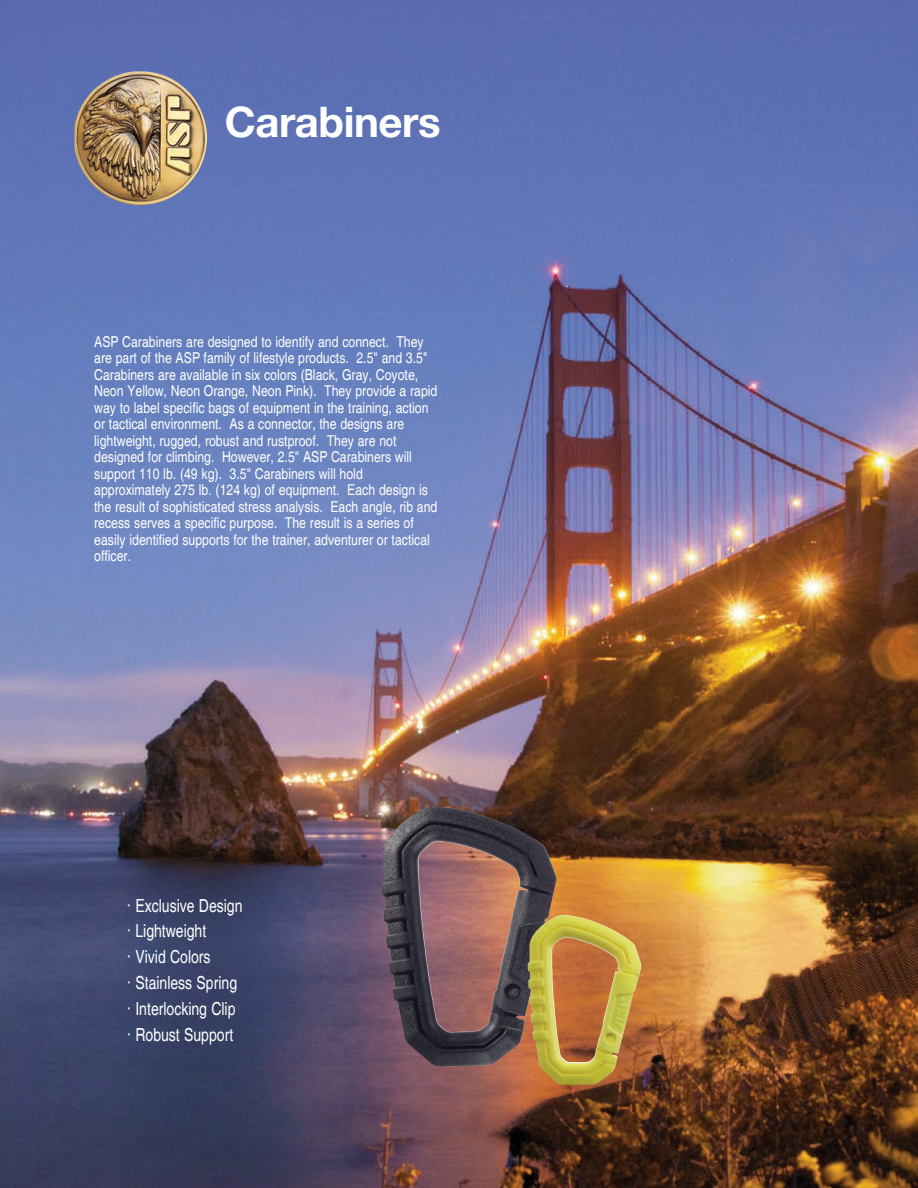
<style>
.page{position:relative;width:918px;height:1188px;background:#fff}
.page>*{position:absolute;margin:0;border:0;box-sizing:border-box;transform-origin:0 0}
.t1{font:700 42px "Helvetica Neue";letter-spacing:-.01em;color:#fff}
.t2{font:condensed 18px/25.8px "Helvetica";color:#fff;scale:.95 1}
.t3{font:condensed 15px/16.5px "Helvetica";color:#fff}
</style>
<div class="page">
<img style="left:0;top:0;width:918px;height:1188px">
<img style="left:382px;top:807px;width:174px;height:260px">
<img style="left:528px;top:915px;width:113px;height:170px">
<img style="left:75px;top:71px;width:132px;height:134px">
<h1 class="t1" style="left:225px;top:96px;width:217px">Carabiners</h1>
<p class="t3" style="left:94px;top:333px;width:345px">ASP Carabiners are designed to identify and connect. They are part of the ASP family of lifestyle products. 2.5" and 3.5" Carabiners are available in six colors (Black, Gray, Coyote, Neon Yellow, Neon Orange, Neon Pink). They provide a rapid way to label specific bags of equipment in the training, action or tactical environment. As a connector, the designs are lightweight, rugged, robust and rustproof. They are not designed for climbing. However, 2.5" ASP Carabiners will support 110 lb. (49 kg). 3.5" Carabiners will hold approximately 275 lb. (124 kg) of equipment. Each design is the result of sophisticated stress analysis. Each angle, rib and recess serves a specific purpose. The result is a series of easily identified supports for the trainer, adventurer or tactical officer.</p>
<p class="t2" style="left:127px;top:892px;width:123px">· Exclusive Design · Lightweight<br>· Vivid Colors<br>· Stainless Spring · Interlocking Clip · Robust Support</p>
</div>
